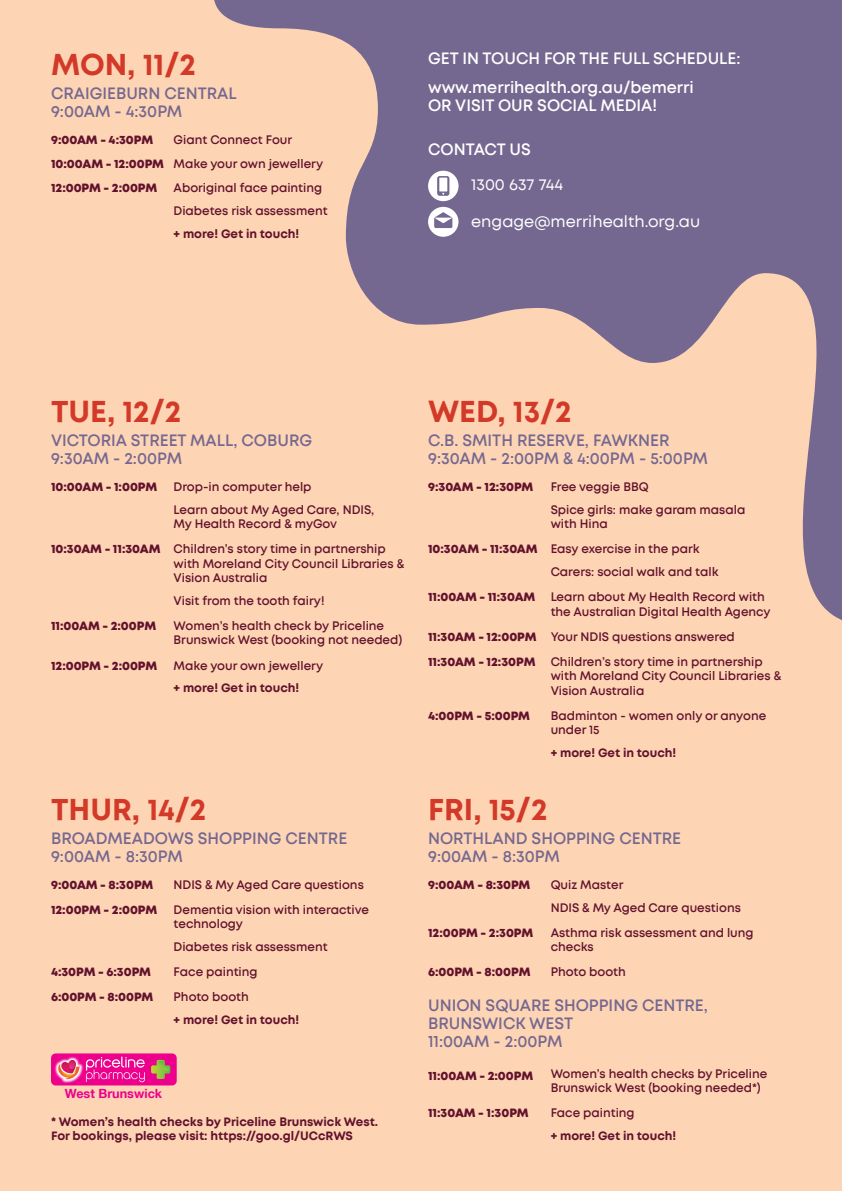
<style>
.page{position:relative;width:842px;height:1191px;background:#fed5b4}
.page>*{position:absolute;margin:0;border:0;box-sizing:border-box;transform-origin:0 0}
.t1{font:700 30px "Mont";color:#d33928}
.t2{font:600 16px/18px "Mont";color:#756890}
.t3{font:600 16px/29.3px "Mont";color:#fff}
.t4{font:16px "Mont";color:#fff}
.t5{font:700 12.7px "Helvetica Neue LT";color:#ec008c}
.t6{font:600 12px/14.4px "Mont";color:#62122d}
.t7{font:800 12px/25.1px "Mont";color:#62122d}
.t8{font:700 12px/14.4px "Mont";color:#62122d}
.s1{font-weight:800}
.s2{font-weight:600}
</style>
<div class="page">
<svg style="left:214px;top:0;width:628px;height:620px"></svg>
<svg style="left:428px;top:171px;width:31px;height:30px"></svg>
<div style="left:439px;top:178px;width:8px;height:13px;background:#fff"></div>
<div style="left:428px;top:207px;width:30px;height:30px;background:#fff;border-radius:50%"></div>
<svg style="left:434px;top:212px;width:18px;height:16px"></svg>
<div style="left:51px;top:1053px;width:126px;height:32px;background:#ec008c;border-radius:5px"></div>
<svg style="left:86px;top:1056px;width:59px;height:26px"></svg>
<img style="left:52px;top:1053px;width:34px;height:33px">
<svg style="left:58px;top:1060px;width:22px;height:19px"></svg>
<svg style="left:151px;top:1059px;width:19px;height:20px"></svg>
<h1 class="t1" style="left:51px;top:50px;width:146px">MON, 11/2</h1>
<h2 class="t2" style="left:51px;top:85px;width:187px">CRAIGIEBURN CENTRAL<br>9:00AM - 4:30PM</h2>
<p class="t6" style="left:51px;top:128px;width:274px;line-height:23.9px;text-indent:123px">Giant Connect Four<br><span class="s1">10:00AM - 12:00PM</span> Make your own jewellery<br><span class="s1">12:00PM - 2:00PM</span></p>
<p class="t7" style="left:51px;top:128px;width:104px">9:00AM - 4:30PM</p>
<p class="t6" style="left:174px;top:177px;width:155px;line-height:22.9px">Aboriginal face painting<br>Diabetes risk assessment</p>
<p class="t8" style="left:174px;top:227px;width:127px">+ more! Get in touch!</p>
<h2 class="t3" style="left:428px;top:44px;width:314px">GET IN TOUCH FOR THE FULL SCHEDULE: www.merrihealth.org.au/bemerri</h2>
<h2 class="t3" style="left:428px;top:92px;width:230px">OR VISIT OUR SOCIAL MEDIA!</h2>
<h2 class="t3" style="left:428px;top:135px;width:104px">CONTACT US</h2>
<h2 class="t4" style="left:471px;top:176px;width:93px">1300 637 744</h2>
<h2 class="t4" style="left:471px;top:213px;width:230px">engage@merrihealth.org.au</h2>
<h1 class="t1" style="left:51px;top:397px;width:132px">TUE, 12/2</h1>
<h2 class="t2" style="left:51px;top:432px;width:263px">VICTORIA STREET MALL, COBURG<br>9:30AM - 2:00PM</h2>
<p class="t7" style="left:51px;top:475px;width:108px">10:00AM - 1:00PM</p>
<p class="t6" style="left:174px;top:476px;width:202px;line-height:22.9px">Drop-in computer help<br>Learn about My Aged Care, NDIS,</p>
<p class="t6" style="left:51px;top:512px;width:336px;line-height:25px;text-indent:123px">My Health Record &amp; myGov<br><span class="s1">10:30AM - 11:30AM</span> Children’s story time in partnership</p>
<p class="t6" style="left:174px;top:557px;width:232px">with Moreland City Council Libraries &amp;<br>Vision Australia</p>
<p class="t6" style="left:174px;top:594px;width:152px">Visit from the tooth fairy!</p>
<p class="t7" style="left:51px;top:614px;width:107px">11:00AM - 2:00PM</p>
<p class="t6" style="left:174px;top:619px;width:230px">Women’s health check by Priceline<br>Brunswick West (booking not needed)</p>
<p class="t7" style="left:51px;top:653px;width:108px">12:00PM - 2:00PM</p>
<p class="t6" style="left:174px;top:658px;width:151px">Make your own jewellery</p>
<p class="t8" style="left:174px;top:681px;width:127px">+ more! Get in touch!</p>
<h1 class="t1" style="left:51px;top:794px;width:157px">THUR, 14/2</h1>
<h2 class="t2" style="left:51px;top:829px;width:298px">BROADMEADOWS SHOPPING CENTRE<br>9:00AM - 8:30PM</h2>
<p class="t7" style="left:51px;top:872px;width:104px">9:00AM - 8:30PM</p>
<p class="t6" style="left:174px;top:878px;width:192px">NDIS &amp; My Aged Care questions</p>
<p class="t7" style="left:51px;top:897px;width:108px">12:00PM - 2:00PM</p>
<p class="t6" style="left:174px;top:903px;width:197px">Dementia vision with interactive technology</p>
<p class="t6" style="left:174px;top:940px;width:155px">Diabetes risk assessment</p>
<p class="t7" style="left:51px;top:960px;width:102px">4:30PM - 6:30PM</p>
<p class="t6" style="left:174px;top:965px;width:86px">Face painting</p>
<p class="t7" style="left:51px;top:985px;width:104px">6:00PM - 8:00PM</p>
<p class="t6" style="left:174px;top:990px;width:77px">Photo booth</p>
<p class="t8" style="left:174px;top:1013px;width:127px">+ more! Get in touch!</p>
<p class="t5" style="left:65px;top:1085px;width:99px">West Brunswick</p>
<p class="t8" style="left:51px;top:1114px;width:329px">* Women’s health checks by Priceline Brunswick West.<br>For bookings, please visit: https://goo.gl/UCcRWS</p>
<h1 class="t1" style="left:428px;top:397px;width:145px">WED, 13/2</h1>
<h2 class="t2" style="left:428px;top:432px;width:281px">C.B. SMITH RESERVE, FAWKNER<br>9:30AM - 2:00PM &amp; 4:00PM - 5:00PM</h2>
<p class="t7" style="left:428px;top:474px;width:107px">9:30AM - 12:30PM</p>
<p class="t6" style="left:551px;top:475px;width:196px;line-height:22.9px">Free veggie BBQ<br>Spice girls: make garam masala</p>
<p class="t6" style="left:428px;top:512px;width:273px;line-height:25.1px;text-indent:123px">with Hina<br><span class="s1">10:30AM - 11:30AM</span> Easy exercise in the park</p>
<p class="t6" style="left:551px;top:565px;width:169px">Carers: social walk and talk</p>
<p class="t7" style="left:428px;top:585px;width:109px">11:00AM - 11:30AM</p>
<p class="t6" style="left:551px;top:590px;width:222px">Learn about My Health Record with the Australian Digital Health Agency</p>
<p class="t7" style="left:428px;top:624px;width:308px">11:30AM - 12:00PM <span class="s2">Your NDIS questions answered<br></span>11:30AM - 12:30PM</p>
<p class="t6" style="left:551px;top:655px;width:232px">Children’s story time in partnership with Moreland City Council Libraries &amp;<br>Vision Australia</p>
<p class="t7" style="left:428px;top:703px;width:104px">4:00PM - 5:00PM</p>
<p class="t6" style="left:551px;top:709px;width:217px">Badminton - women only or anyone under 15</p>
<p class="t8" style="left:551px;top:746px;width:127px">+ more! Get in touch!</p>
<h1 class="t1" style="left:428px;top:794px;width:121px">FRI, 15/2</h1>
<h2 class="t2" style="left:428px;top:829px;width:254px">NORTHLAND SHOPPING CENTRE<br>9:00AM - 8:30PM</h2>
<p class="t7" style="left:428px;top:872px;width:104px">9:00AM - 8:30PM</p>
<p class="t6" style="left:551px;top:873px;width:192px;line-height:22.9px">Quiz Master<br>NDIS &amp; My Aged Care questions</p>
<p class="t7" style="left:428px;top:920px;width:107px">12:00PM - 2:30PM</p>
<p class="t6" style="left:551px;top:926px;width:204px">Asthma risk assessment and lung checks</p>
<p class="t7" style="left:428px;top:960px;width:104px">6:00PM - 8:00PM</p>
<p class="t6" style="left:551px;top:965px;width:77px">Photo booth</p>
<h2 class="t2" style="left:428px;top:997px;width:281px">UNION SQUARE SHOPPING CENTRE,<br>BRUNSWICK WEST<br>11:00AM - 2:00PM</h2>
<p class="t7" style="left:428px;top:1063px;width:107px">11:00AM - 2:00PM</p>
<p class="t6" style="left:551px;top:1067px;width:218px">Women’s health checks by Priceline<br>Brunswick West (booking needed*)</p>
<p class="t7" style="left:428px;top:1101px;width:102px">11:30AM - 1:30PM</p>
<p class="t6" style="left:551px;top:1106px;width:86px">Face painting</p>
<p class="t8" style="left:551px;top:1129px;width:127px">+ more! Get in touch!</p>
</div>
